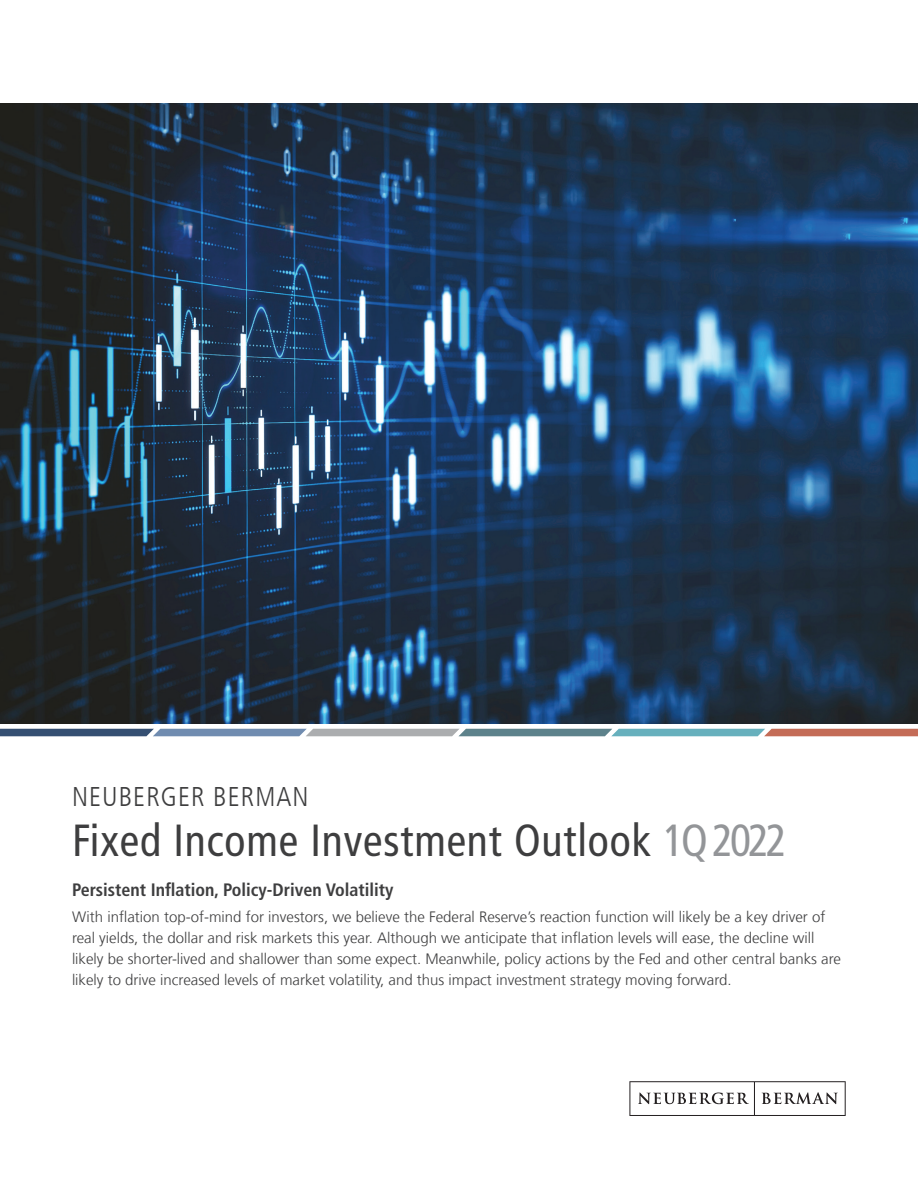
<style>
.page{position:relative;width:918px;height:1188px;background:#fff}
.page>*{position:absolute;margin:0;border:0;box-sizing:border-box;transform-origin:0 0}
.t1{font:condensed 45px "Frutiger LT Com";letter-spacing:.02em;color:#3e3e3f}
.t2{font:300 condensed 27px "Frutiger LT Com";letter-spacing:.04em;color:#3e3e3f}
.Cover_Headline{font:700 condensed 18px "Frutiger LT Com";color:#3e3e3f}
.Cover_Body_Copy{font:300 15px/21px "Frutiger LT Com";color:#3e3e3f}
.s1{color:#939598}
</style>
<div class="page">
<svg style="left:629px;top:1081px;width:217px;height:35px"></svg>
<img style="left:0;top:104px;width:918px;height:620px">
<svg style="left:0;top:729px;width:918px;height:7px;background:#7e8a96"></svg>
<p class="t2" style="left:72px;top:781px;width:238px">NEUBERGER BERMAN</p>
<p class="t1" style="left:72px;top:814px;width:716px">Fixed Income Investment Outlook <span class="s1">1Q 2022</span></p>
<p class="Cover_Headline" style="left:72px;top:879px;width:323px">Persistent Inflation, Policy-Driven Volatility</p>
<p class="Cover_Body_Copy" style="left:72px;top:907px;width:770px">With inflation top-of-mind for investors, we believe the Federal Reserve’s reaction function will likely be a key driver of real yields, the dollar and risk markets this year. Although we anticipate that inflation levels will ease, the decline will likely be shorter-lived and shallower than some expect. Meanwhile, policy actions by the Fed and other central banks are likely to drive increased levels of market volatility, and thus impact investment strategy moving forward.</p>
</div>
